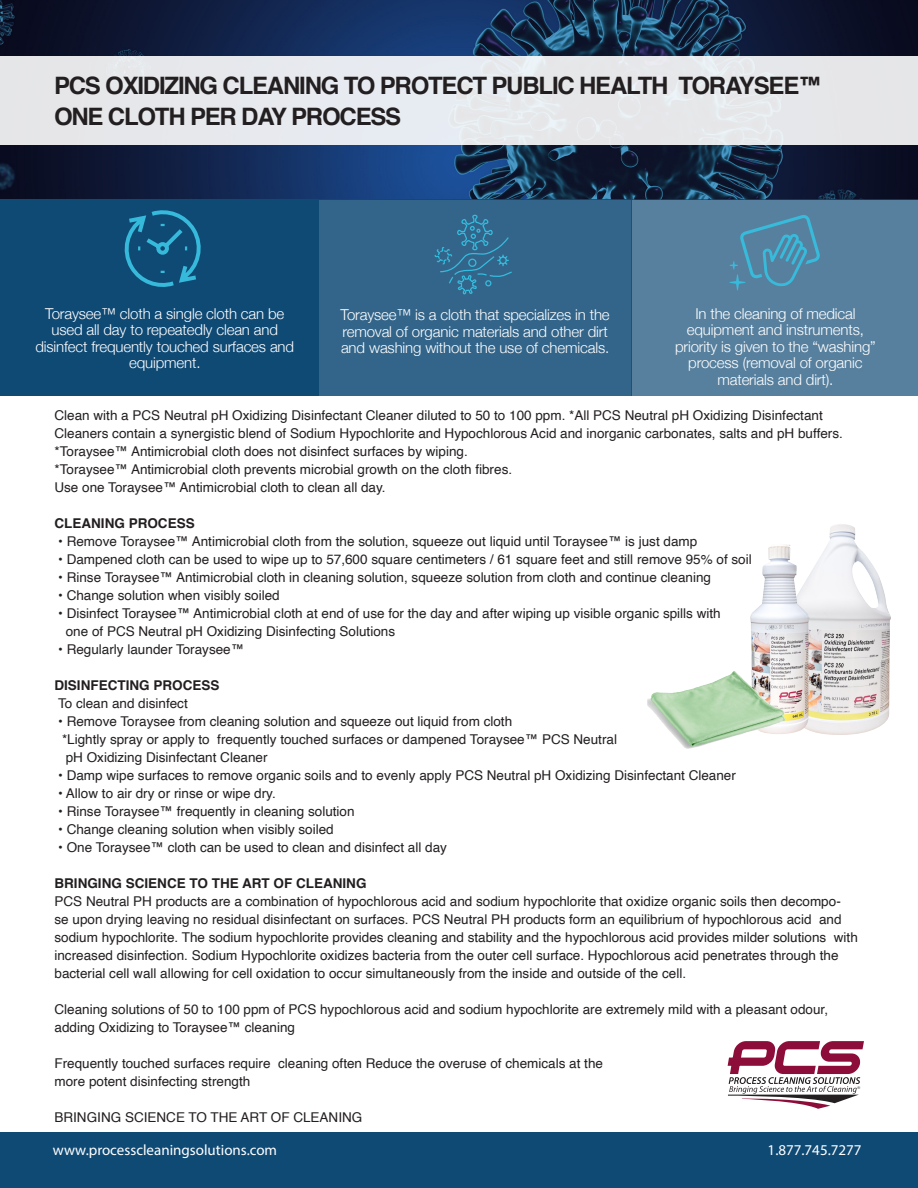
<style>
.page{position:relative;width:918px;height:1188px;background:#fff}
.page>*{position:absolute;margin:0;border:0;box-sizing:border-box;transform-origin:0 0}
.Big_White_Title{font:700 24px "Helvetica";letter-spacing:-.05em;color:#231f20}
.paragraph_white{font:300 15px/16.5px "Helvetica Neue";letter-spacing:-.01em;color:#fff;text-align:center}
.t1{font:15px "Myriad Pro";color:#fff}
._11_Content_black_Ti{font:13.5px/18px "Helvetica";color:#231f20}
._11_Content_black_Ti-2{font:700 13.5px "Helvetica";color:#231f20}
.t2{font:3.75px "Helvetica";color:#231f20}
</style>
<div class="page">
<img style="left:0;top:0;width:918px;height:200px">
<div style="left:0;top:200px;width:318px;height:196px;background:#0f4a75"></div>
<div style="left:318px;top:200px;width:314px;height:196px;background:#33658a"></div>
<div style="left:632px;top:200px;width:286px;height:196px;background:#57809e"></div>
<svg style="left:729px;top:215px;width:91px;height:75px"></svg>
<svg style="left:435px;top:189px;width:78px;height:106px"></svg>
<svg style="left:124px;top:210px;width:77px;height:77px"></svg>
<div style="left:0;top:1132px;width:918px;height:56px;background:#0f4a75"></div>
<div style="left:0;top:56px;width:918px;height:89px;background:#e6e7ea"></div>
<svg style="left:728px;top:1041px;width:136px;height:68px"></svg>
<img style="left:811px;top:524px;width:80px;height:211px">
<img style="left:750px;top:544px;width:61px;height:190px">
<img style="left:647px;top:671px;width:87px;height:78px">
<p class="Big_White_Title" style="left:54px;top:66px;width:770px">PCS OXIDIZING CLEANING TO PROTECT PUBLIC HEALTH TORAYSEE™</p>
<p class="Big_White_Title" style="left:54px;top:97px;width:349px">ONE CLOTH PER DAY PROCESS</p>
<p class="paragraph_white" style="left:35px;top:304px;width:260px">Toraysee™ cloth a single cloth can be used all day to repeatedly clean and disinfect frequently touched surfaces and equipment.</p>
<p class="paragraph_white" style="left:340px;top:306px;width:271px;text-align:left">Toraysee™ is a cloth that specializes in the removal of organic materials and other dirt and washing without the use of chemicals.</p>
<p class="paragraph_white" style="left:675px;top:304px;width:202px">In the cleaning of medical equipment and instruments, priority is given to the “washing” process (removal of organic materials and dirt).</p>
<p class="_11_Content_black_Ti" style="left:54px;top:407px;width:770px">Clean with a PCS Neutral pH Oxidizing Disinfectant Cleaner diluted to 50 to 100 ppm. *All PCS Neutral pH Oxidizing Disinfectant</p>
<p class="_11_Content_black_Ti" style="left:54px;top:425px;width:790px">Cleaners contain a synergistic blend of Sodium Hypochlorite and Hypochlorous Acid and inorganic carbonates, salts and pH buffers.</p>
<p class="_11_Content_black_Ti" style="left:54px;top:443px;width:415px">*Toraysee™ Antimicrobial cloth does not disinfect surfaces by wiping.</p>
<p class="_11_Content_black_Ti" style="left:54px;top:461px;width:459px">*Toraysee™ Antimicrobial cloth prevents microbial growth on the cloth fibres.</p>
<p class="_11_Content_black_Ti" style="left:54px;top:479px;width:333px">Use one Toraysee™ Antimicrobial cloth to clean all day.</p>
<p class="_11_Content_black_Ti-2" style="left:54px;top:513px;width:142px">CLEANING PROCESS</p>
<p class="_11_Content_black_Ti" style="left:58px;top:533px;width:641px">• Remove Toraysee™ Antimicrobial cloth from the solution, squeeze out liquid until Toraysee™ is just damp</p>
<p class="_11_Content_black_Ti" style="left:58px;top:551px;width:695px">• Dampened cloth can be used to wipe up to 57,600 square centimeters / 61 square feet and still remove 95% of soil</p>
<p class="_11_Content_black_Ti" style="left:58px;top:569px;width:654px">• Rinse Toraysee™ Antimicrobial cloth in cleaning solution, squeeze solution from cloth and continue cleaning</p>
<p class="_11_Content_black_Ti" style="left:58px;top:587px;width:223px">• Change solution when visibly soiled</p>
<p class="_11_Content_black_Ti" style="left:58px;top:605px;width:664px">• Disinfect Toraysee™ Antimicrobial cloth at end of use for the day and after wiping up visible organic spills with</p>
<p class="_11_Content_black_Ti" style="left:66px;top:623px;width:331px">one of PCS Neutral pH Oxidizing Disinfecting Solutions</p>
<p class="_11_Content_black_Ti" style="left:58px;top:641px;width:188px">• Regularly launder Toraysee™</p>
<p class="_11_Content_black_Ti-2" style="left:54px;top:675px;width:167px">DISINFECTING PROCESS</p>
<p class="_11_Content_black_Ti" style="left:58px;top:695px;width:131px">To clean and disinfect</p>
<p class="_11_Content_black_Ti" style="left:58px;top:713px;width:455px">• Remove Toraysee from cleaning solution and squeeze out liquid from cloth</p>
<p class="_11_Content_black_Ti" style="left:62px;top:731px;width:557px">*Lightly spray or apply to frequently touched surfaces or dampened Toraysee™ PCS Neutral</p>
<p class="_11_Content_black_Ti" style="left:66px;top:749px;width:203px">pH Oxidizing Disinfectant Cleaner</p>
<p class="_11_Content_black_Ti" style="left:58px;top:767px;width:679px">• Damp wipe surfaces to remove organic soils and to evenly apply PCS Neutral pH Oxidizing Disinfectant Cleaner</p>
<p class="_11_Content_black_Ti" style="left:58px;top:785px;width:219px">• Allow to air dry or rinse or wipe dry.</p>
<p class="_11_Content_black_Ti" style="left:58px;top:803px;width:298px">• Rinse Toraysee™ frequently in cleaning solution</p>
<p class="_11_Content_black_Ti" style="left:58px;top:821px;width:277px">• Change cleaning solution when visibly soiled</p>
<p class="_11_Content_black_Ti" style="left:58px;top:839px;width:390px">• One Toraysee™ cloth can be used to clean and disinfect all day</p>
<p class="_11_Content_black_Ti-2" style="left:54px;top:873px;width:314px">BRINGING SCIENCE TO THE ART OF CLEANING</p>
<p class="_11_Content_black_Ti" style="left:54px;top:893px;width:805px">PCS Neutral PH products are a combination of hypochlorous acid and sodium hypochlorite that oxidize organic soils then decompo&shy;se upon drying leaving no residual disinfectant on surfaces. PCS Neutral PH products form an equilibrium of hypochlorous acid and sodium hypochlorite. The sodium hypochlorite provides cleaning and stability and the hypochlorous acid provides milder solutions with increased disinfection. Sodium Hypochlorite oxidizes bacteria from the outer cell surface. Hypochlorous acid penetrates through the bacterial cell wall allowing for cell oxidation to occur simultaneously from the inside and outside of the cell.</p>
<p class="_11_Content_black_Ti" style="left:54px;top:1001px;width:775px">Cleaning solutions of 50 to 100 ppm of PCS hypochlorous acid and sodium hypochlorite are extremely mild with a pleasant odour, adding Oxidizing to Toraysee™ cleaning</p>
<p class="_11_Content_black_Ti" style="left:54px;top:1055px;width:550px">Frequently touched surfaces require cleaning often Reduce the overuse of chemicals at the</p>
<p class="_11_Content_black_Ti" style="left:54px;top:1073px;width:197px">more potent disinfecting strength</p>
<p class="_11_Content_black_Ti" style="left:54px;top:1109px;width:309px">BRINGING SCIENCE TO THE ART OF CLEANING</p>
<p class="t1" style="left:53px;top:1141px;width:226px">www.processcleaningsolutions.com</p>
<p class="t1" style="left:768px;top:1141px;width:95px">1.877.745.7277</p>
<p class="t2" style="left:858px;top:1085px;width:4px">®</p>
</div>
